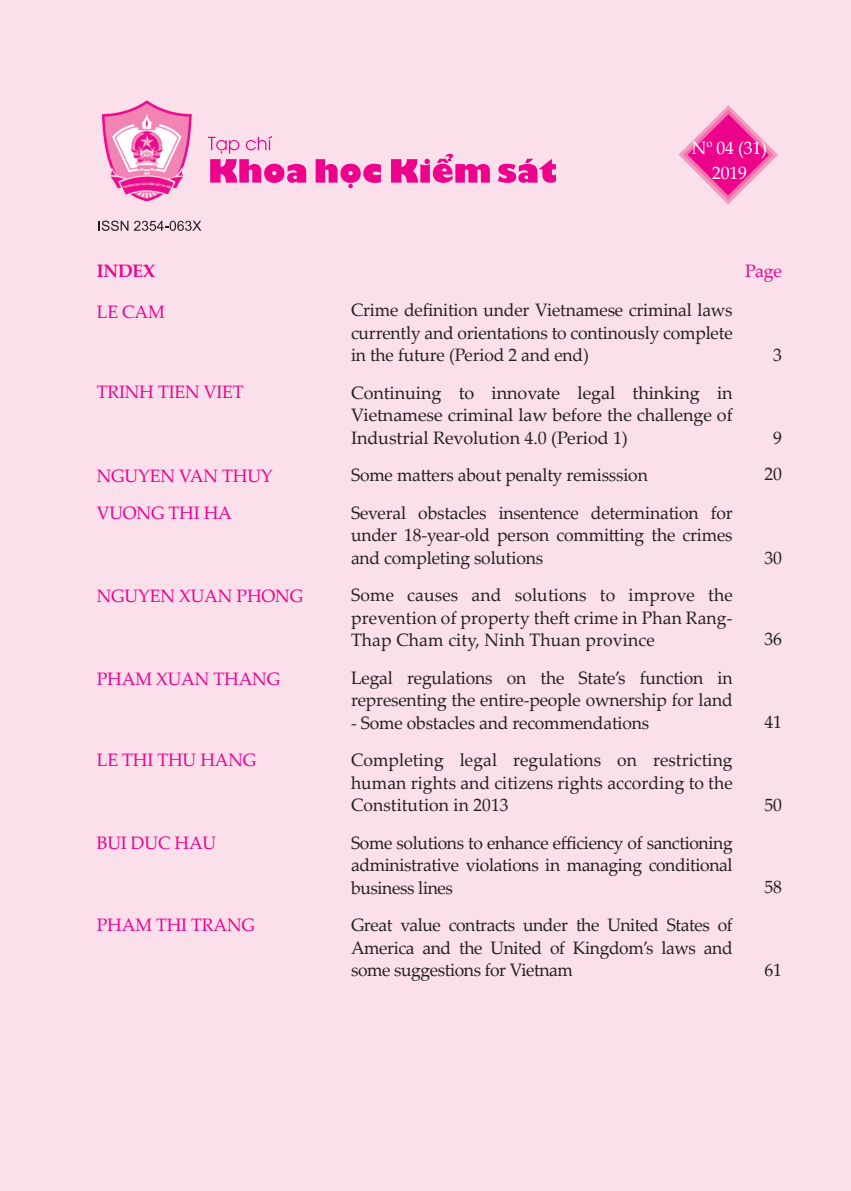
<style>
.page{position:relative;width:851px;height:1191px;background:#fff}
.page>*{position:absolute;margin:0;border:0;box-sizing:border-box;transform-origin:0 0}
.t1{font:18px/22.5px "Palatino Linotype";letter-spacing:-.01em;color:#231f20;text-align:justify}
.t2{font:18px/37px "Palatino Linotype";letter-spacing:-.01em;color:#ed028c}
.t3{font:18px/24.9px "Palatino Linotype";letter-spacing:-.01em;color:#fff;text-align:center}
.t4{font:700 18px "Palatino Linotype";letter-spacing:-.01em;color:#ed028c}
</style>
<div class="page">
<div style="left:0;top:0;width:850px;height:1191px;background:#fbdfeb"></div>
<svg style="left:678px;top:105px;width:99px;height:99px"></svg>
<svg style="left:208px;top:136px;width:98px;height:47px"></svg>
<svg style="left:315px;top:159px;width:66px;height:29px"></svg>
<svg style="left:391px;top:154px;width:99px;height:29px"></svg>
<svg style="left:497px;top:159px;width:59px;height:24px"></svg>
<img style="left:101px;top:100px;width:92px;height:102px">
<svg style="left:98px;top:221px;width:30px;height:10px"></svg>
<svg style="left:134px;top:221px;width:67px;height:10px"></svg>
<p class="t3" style="left:691px;top:134px;width:77px">N<sup>o</sup> 04 (31)<br>2019</p>
<p class="t4" style="left:97px;top:258px;width:59px">INDEX</p>
<p class="t2" style="left:745px;top:251px;width:38px">Page</p>
<p class="t2" style="left:97px;top:292px;width:69px">LE CAM</p>
<p class="t2" style="left:97px;top:373px;width:148px">TRINH TIEN VIET</p>
<p class="t2" style="left:97px;top:457px;width:177px">NGUYEN VAN THUY<br>VUONG THI HA</p>
<p class="t2" style="left:97px;top:576px;width:208px">NGUYEN XUAN PHONG</p>
<p class="t2" style="left:97px;top:659px;width:185px">PHAM XUAN THANG</p>
<p class="t2" style="left:97px;top:741px;width:161px">LE THI THU HANG</p>
<p class="t2" style="left:97px;top:823px;width:121px">BUI DUC HAU</p>
<p class="t2" style="left:97px;top:905px;width:160px">PHAM THI TRANG</p>
<p class="t1" style="left:351px;top:298px;width:383px">Crime definition under Vietnamese criminal laws currently and orientations to continously complete in the future (Period 2 and end)</p>
<p class="t1" style="left:351px;top:380px;width:383px">Continuing to innovate legal thinking in Vietnamese criminal law before the challenge of Industrial Revolution 4.0 (Period 1)</p>
<p class="t1" style="left:351px;top:455px;width:383px;line-height:37.5px">Some matters about penalty remisssion<br>Several obstacles insentence determination for</p>
<p class="t1" style="left:351px;top:523px;width:383px">under 18-year-old person committing the crimes and completing solutions</p>
<p class="t1" style="left:351px;top:583px;width:383px">Some causes and solutions to improve the prevention of property theft crime in Phan Rang-Thap Cham city, Ninh Thuan province</p>
<p class="t1" style="left:351px;top:665px;width:383px">Legal regulations on the State’s function in representing the entire-people ownership for land</p>
<p class="t1" style="left:351px;top:703px;width:383px;line-height:37.5px">- Some obstacles and recommendations<br>Completing legal regulations on restricting</p>
<p class="t1" style="left:351px;top:770px;width:383px">human rights and citizens rights according to the<br>Constitution in 2013</p>
<p class="t1" style="left:351px;top:830px;width:383px">Some solutions to enhance efficiency of sanctioning administrative violations in managing conditional business lines</p>
<p class="t1" style="left:351px;top:913px;width:383px">Great value contracts under the United States of America and the United of Kingdom’s laws and some suggestions for Vietnam</p>
<p class="t1" style="left:772px;top:343px;width:10px">3</p>
<p class="t1" style="left:764px;top:418px;width:19px;line-height:36.8px;text-align:center">9<br>20</p>
<p class="t1" style="left:764px;top:546px;width:19px">30</p>
<p class="t1" style="left:764px;top:627px;width:19px">36</p>
<p class="t1" style="left:764px;top:710px;width:19px">41</p>
<p class="t1" style="left:764px;top:792px;width:19px">50</p>
<p class="t1" style="left:764px;top:874px;width:19px">58</p>
<p class="t1" style="left:764px;top:958px;width:19px">61</p>
</div>
